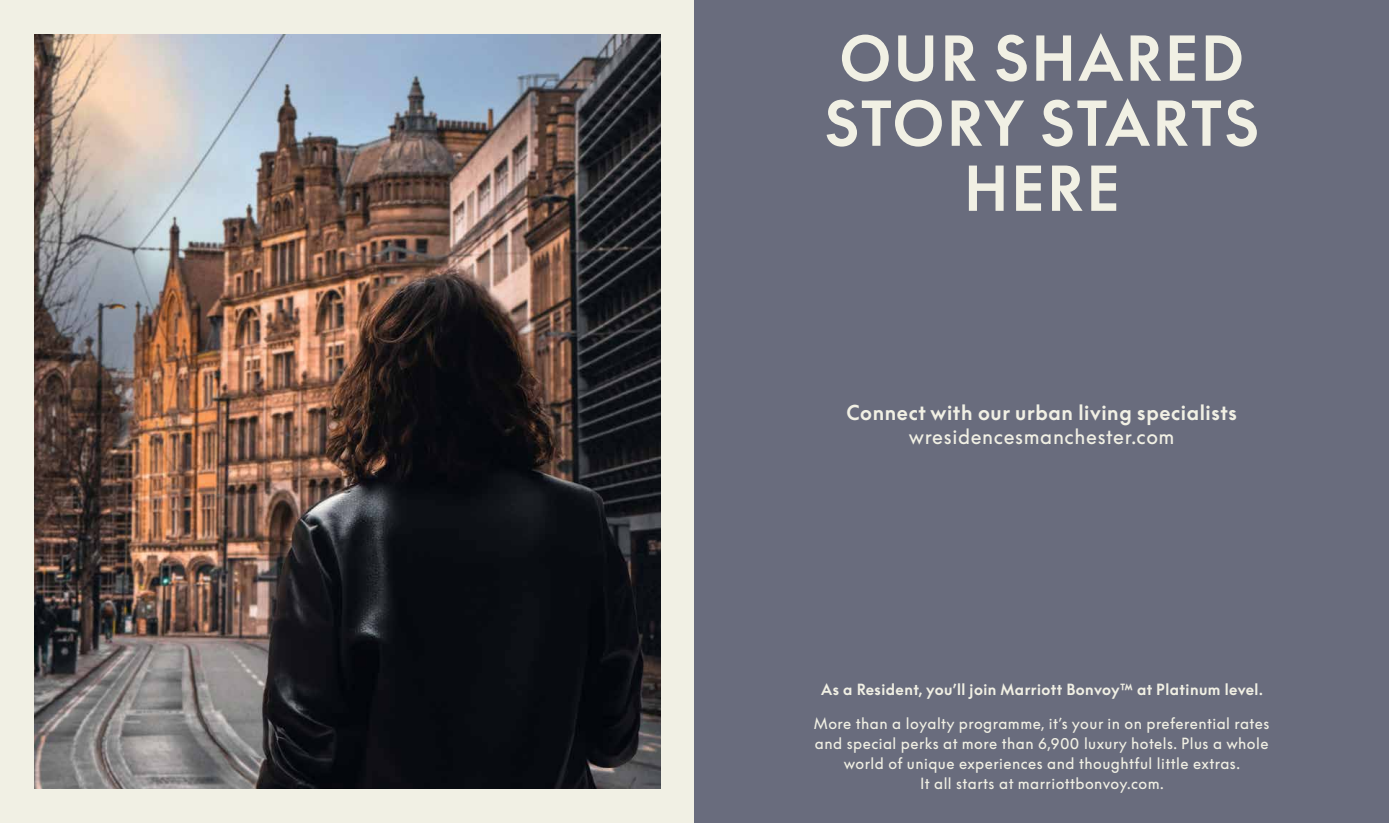
<style>
.page{position:relative;width:1389px;height:823px;background:#fff}
.page>*{position:absolute;margin:0;border:0;box-sizing:border-box;transform-origin:0 0}
.t1{font:600 60px/65px "W Supreme";letter-spacing:.04em;color:#f1f0e4;text-align:center}
.t2{font:600 20px "W Supreme";letter-spacing:.03em;color:#f1f0e4}
.t3{font:20px "W Supreme";letter-spacing:.03em;color:#f1f0e4}
.t4{font:15px/20px "W Supreme";letter-spacing:.03em;color:#f1f0e4;text-align:center}
.t5{font:600 15px "W Supreme";letter-spacing:.03em;color:#f1f0e4}
</style>
<div class="page">
<div style="left:0;top:0;width:694px;height:822px;background:#f1f0e4"></div>
<img style="left:34px;top:34px;width:626px;height:754px">
<div style="left:694px;top:0;width:695px;height:822px;background:#696c7d"></div>
<h1 class="t1" style="left:825px;top:27px;width:436px">OUR SHARED<br>STORY STARTS<br>HERE</h1>
<h2 class="t2" style="left:846px;top:401px;width:392px">Connect with our urban living specialists</h2>
<h2 class="t3" style="left:909px;top:425px;width:267px">wresidencesmanchester.com</h2>
<p class="t5" style="left:821px;top:680px;width:443px">As a Resident, you’ll join Marriott Bonvoy™ at Platinum level.</p>
<p class="t4" style="left:814px;top:713px;width:457px">More than a loyalty programme, it’s your in on preferential rates and special perks at more than 6,900 luxury hotels. Plus a whole world of unique experiences and thoughtful little extras.<br>It all starts at marriottbonvoy.com.</p>
</div>
